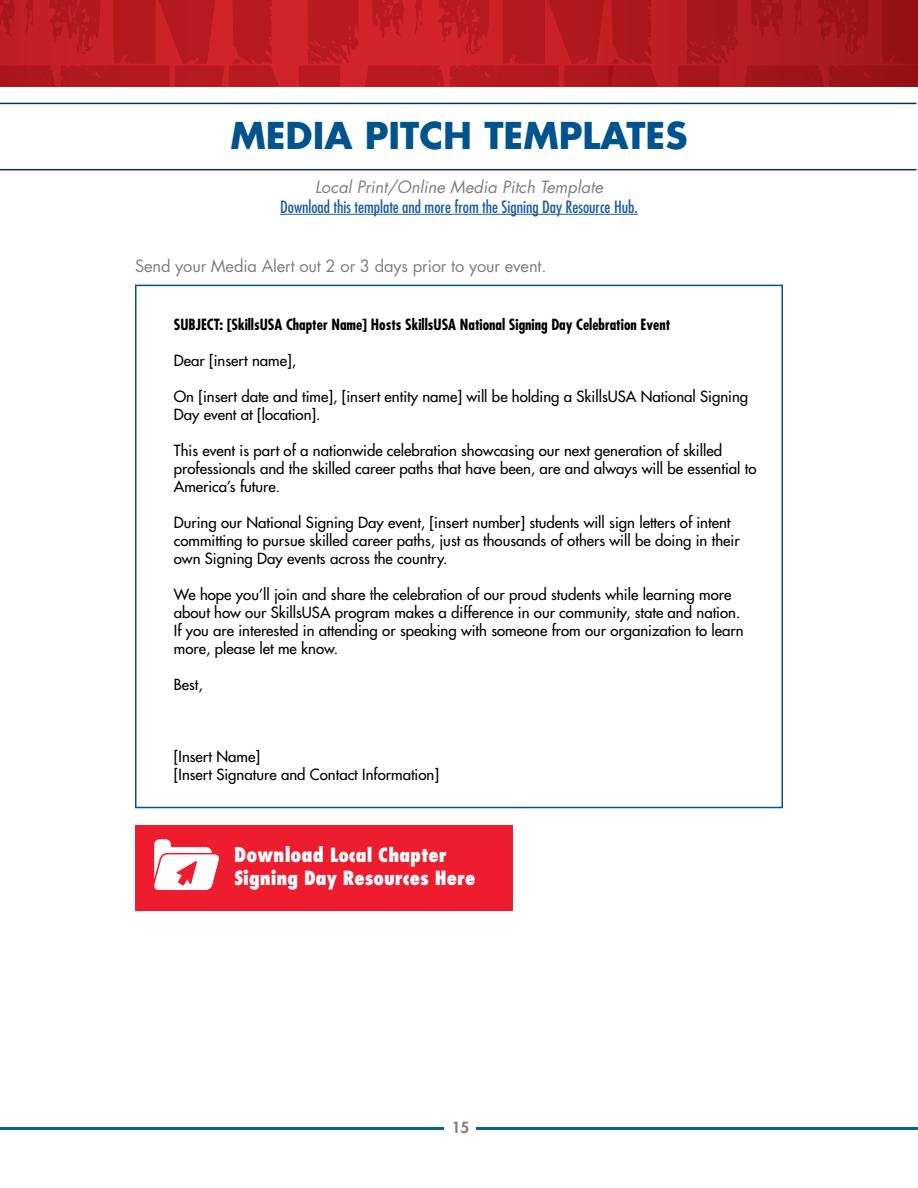
<style>
.page{position:relative;width:918px;height:1188px;background:#fff}
.page>*{position:absolute;margin:0;border:0;box-sizing:border-box;transform-origin:0 0}
.t1{font:700 36px "Futura Std";color:#00538d}
.t2{font:800 condensed 19.05px/22.8px "Futura Std";color:#fff}
.t3{font:condensed 16.5px "Futura Std";color:#215e9e}
.t4{font:16.5px "Futura Std";letter-spacing:-.01em;color:#7c7e81}
.t5{font:italic 16.5px "Futura Std";color:#7c7e81}
.t6{font:500 15px/18px "Futura Std";color:#000}
.t7{font:700 condensed 15px "Futura Std";color:#000}
.t8{font:800 15px "Futura Std";color:#7c7e81}
.s1{font-size:19.8px}
</style>
<div class="page">
<svg style="left:0;top:1px;width:918px;height:85px;background:#b71b20"></svg>
<hr style="left:0;top:1127px;width:443px;height:2px;background:#069">
<hr style="left:476px;top:1127px;width:442px;height:2px;background:#069">
<hr style="left:0;top:169px;width:916px;height:1px;background:#003562">
<hr style="left:0;top:103px;width:916px;height:1px;background:#003562">
<div style="left:135px;top:285px;width:648px;height:523px;border:2px solid #00538d"></div>
<hr style="left:280px;top:214px;width:358px;height:1px;background:#215e9e">
<div style="left:135px;top:826px;width:378px;height:85px;background:#ed1c2e"></div>
<svg style="left:154px;top:839px;width:65px;height:51px"></svg>
<h1 class="t1" style="left:230px;top:112px;width:459px">MEDIA PITCH TEMPLATES</h1>
<p class="t5" style="left:315px;top:176px;width:289px">Local Print/Online Media Pitch Template</p>
<p class="t3" style="left:280px;top:197px;width:359px">Download this template and more from the Signing Day Resource Hub.</p>
<p class="t4" style="left:135px;top:256px;width:413px">Send your Media Alert out 2 or 3 days prior to your event.</p>
<p class="t7" style="left:174px;top:315px;width:498px">SUBJECT: [SkillsUSA Chapter Name] Hosts SkillsUSA National Signing Day Celebration Event</p>
<p class="t6" style="left:174px;top:352px;width:124px">Dear [insert name],</p>
<p class="t6" style="left:174px;top:388px;width:576px">On [insert date and time], [insert entity name] will be holding a SkillsUSA National Signing<br>Day event at [location].</p>
<p class="t6" style="left:174px;top:442px;width:584px">This event is part of a nationwide celebration showcasing our next generation of skilled professionals and the skilled career paths that have been, are and always will be essential to<br>America’s future.</p>
<p class="t6" style="left:174px;top:514px;width:567px">During our National Signing Day event, [insert number] students will sign letters of intent committing to pursue skilled career paths, just as thousands of others will be doing in their own Signing Day events across the country.</p>
<p class="t6" style="left:174px;top:586px;width:571px">We hope you’ll join and share the celebration of our proud students while learning more about how our SkillsUSA program makes a difference in our community, state and nation.<br>If you are interested in attending or speaking with someone from our organization to learn more, please let me know.</p>
<p class="t6" style="left:174px;top:676px;width:31px">Best,</p>
<p class="t6" style="left:174px;top:748px;width:267px">[Insert Name]<br>[Insert Signature and Contact Information]</p>
<p class="t2" style="left:234px;top:843px;width:243px"><span class="s1">Download</span> Local Chapter<br>Signing Day Resources Here</p>
<p class="t8" style="left:452px;top:1118px;width:19px">15</p>
</div>
